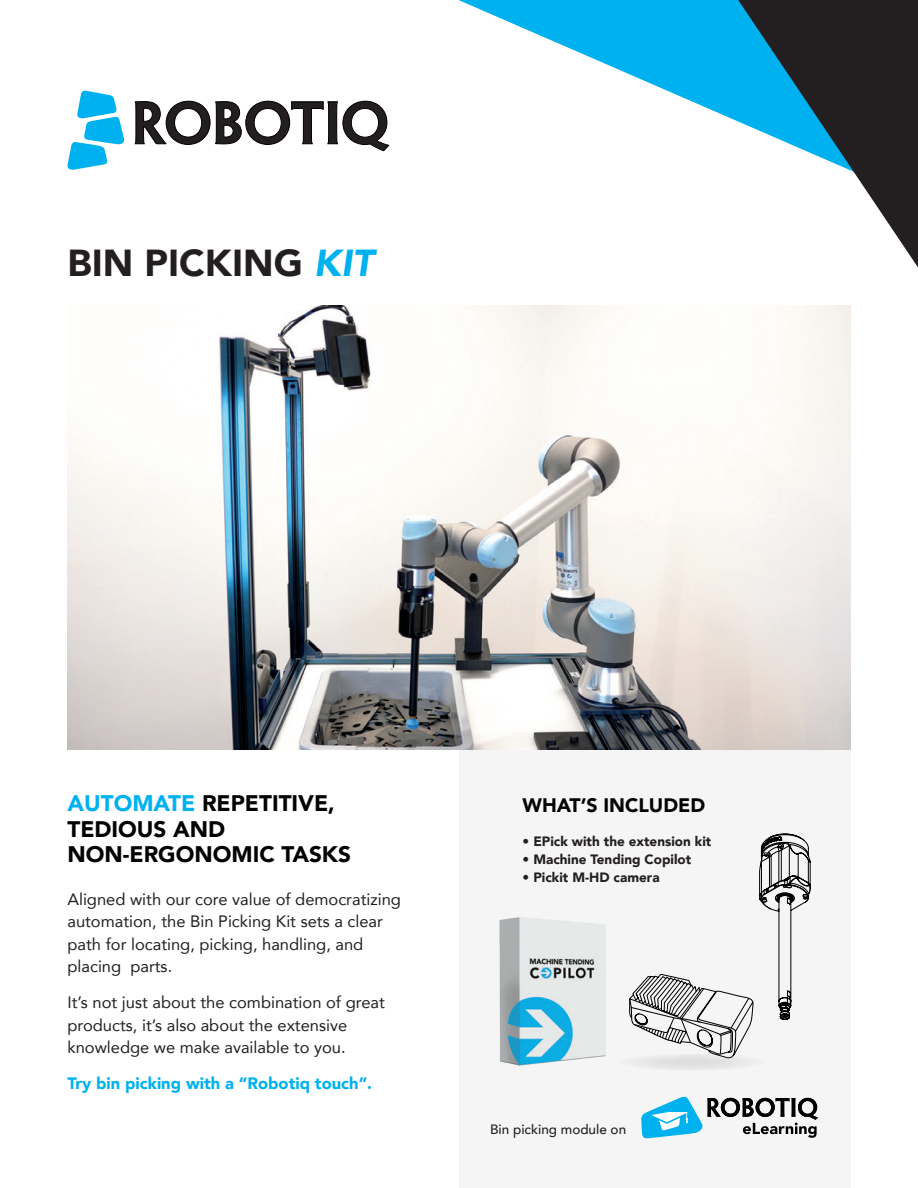
<style>
.page{position:relative;width:918px;height:1188px;background:#fff}
.page>*{position:absolute;margin:0;border:0;box-sizing:border-box;transform-origin:0 0}
.Paragraph_footer{font:900 37.5px "Avenir";color:#231f20}
.t1{font:900 22.5px/25.5px "Avenir";color:#040302}
.t2{font:900 19.5px "Avenir";color:#040302}
.Bullets{font:16.5px/22.5px "Avenir";color:#231f20}
.Bullets-2{font:900 16.5px "Avenir";color:#00b1ef}
.t3{font:900 13.5px "Avenir";color:#231f20}
.t4{font:500 13.5px "Avenir";color:#231f20}
.s1{font-style:italic;color:#00b1ef}
.s2{color:#00b1ef}
</style>
<div class="page">
<div style="left:459px;top:749px;width:391px;height:439px;background:#f5f5f6"></div>
<img style="left:68px;top:306px;width:782px;height:443px">
<svg style="left:135px;top:101px;width:254px;height:50px"></svg>
<svg style="left:67px;top:90px;width:58px;height:80px"></svg>
<div style="left:617px;top:1054px;width:151px;height:17px;background:#e6e6e7;border-radius:50%"></div>
<svg style="left:641px;top:1096px;width:177px;height:43px"></svg>
<img style="left:499px;top:917px;width:131px;height:150px">
<svg style="left:759px;top:834px;width:52px;height:186px"></svg>
<svg style="left:629px;top:974px;width:124px;height:85px"></svg>
<svg style="left:458px;top:0;width:218px;height:95px"></svg>
<svg style="left:676px;top:0;width:242px;height:415px"></svg>
<p class="Paragraph_footer" style="left:68px;top:231px;width:308px">BIN PICKING <span class="s1">KIT</span></p>
<p class="t1" style="left:67px;top:790px;width:285px"><span class="s2">AUTOMATE</span> REPETITIVE,<br>TEDIOUS AND<br>NON‑ERGONOMIC TASKS</p>
<p class="Bullets" style="left:67px;top:888px;width:335px">Aligned with our core value of democratizing automation, the Bin Picking Kit sets a clear path for locating, picking, handling, and placing parts.</p>
<p class="Bullets" style="left:67px;top:991px;width:319px">It’s not just about the combination of great products, it’s also about the extensive knowledge we make available to you.</p>
<p class="Bullets-2" style="left:67px;top:1070px;width:306px">Try bin picking with a “Robotiq touch”.</p>
<p class="t2" style="left:523px;top:788px;width:184px">WHAT’S INCLUDED</p>
<p class="t3" style="left:523px;top:830px;width:190px">• EPick with the extension kit</p>
<p class="t3" style="left:523px;top:848px;width:170px">• Machine Tending Copilot</p>
<p class="t3" style="left:523px;top:866px;width:138px">• Pickit M-HD camera</p>
<p class="t4" style="left:490px;top:1118px;width:138px">Bin picking module on</p>
</div>
